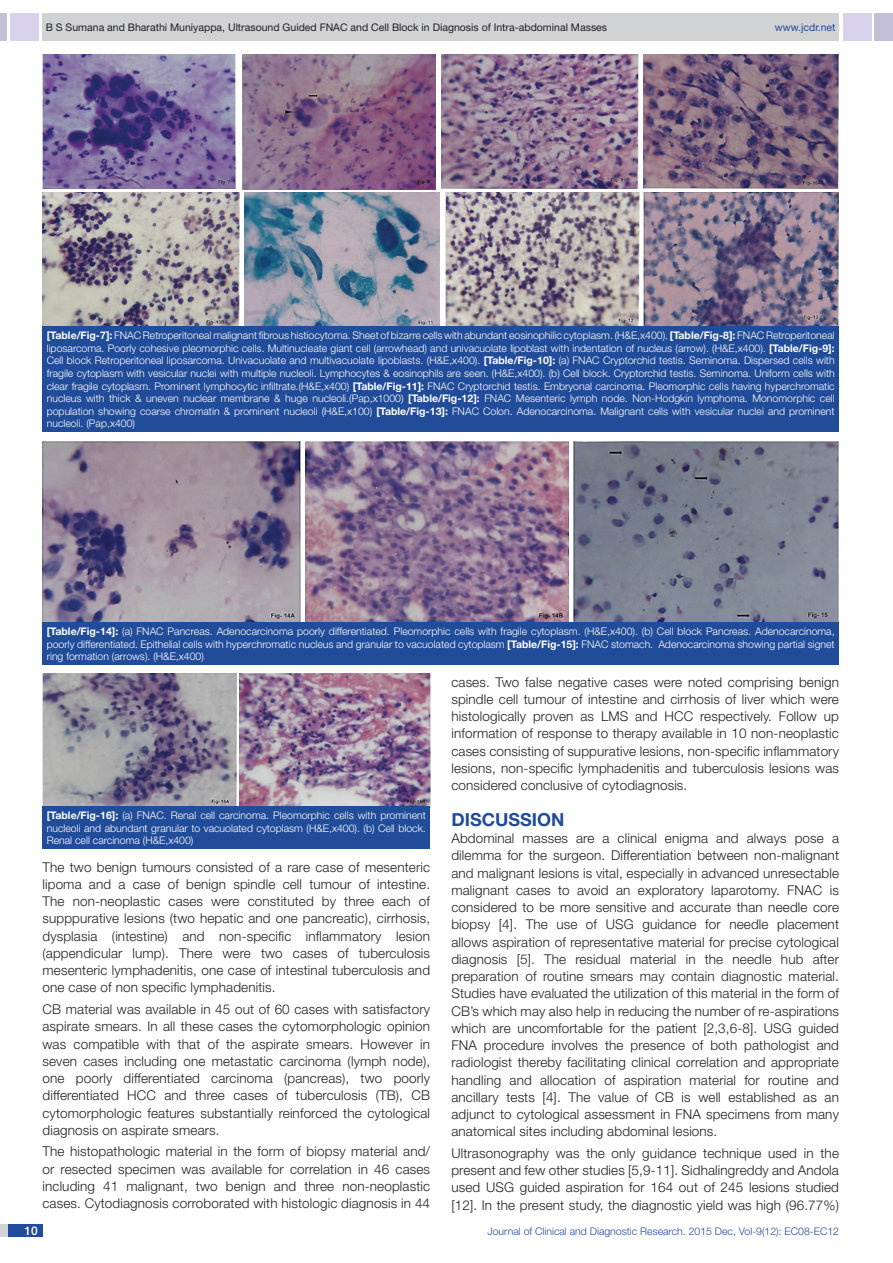
<style>
.page{position:relative;width:893px;height:1263px;background:#fff}
.page>*{position:absolute;margin:0;border:0;box-sizing:border-box;transform-origin:0 0}
.Heading{font:700 18px "Helvetica Neue";color:#214c99}
.Body_text{font:300 13.5px/17.2px "Helvetica Neue";letter-spacing:.01em;color:#231f20;text-align:justify}
.t1{font:500 12px "Helvetica Neue";color:#fff}
.Table_text{font:300 10.5px/12.6px "Helvetica Neue";color:#fff;text-align:justify}
.t2{font:10.5px "Helvetica Neue";color:#231f20}
.t3{font:300 10.5px "Helvetica Neue";color:#214c99}
.t4{font:10.5px "Helvetica Neue";color:#214c99}
.s1{font-weight:700}
</style>
<div class="page">
<div style="left:0;top:13px;width:7px;height:28px;background:#c3bfd8"></div>
<div style="left:10px;top:13px;width:29px;height:28px;background:#d9d2ec"></div>
<div style="left:43px;top:13px;width:796px;height:28px;background:#d1d2d4"></div>
<div style="left:875px;top:13px;width:18px;height:28px;background:#c3bfd8"></div>
<div style="left:843px;top:13px;width:29px;height:28px;background:#d9d2ec"></div>
<div style="left:0;top:1224px;width:43px;height:13px;background:#d1d2d4"></div>
<div style="left:8px;top:1224px;width:35px;height:13px;background:#214c99"></div>
<img style="left:242px;top:54px;width:193px;height:135px">
<img style="left:43px;top:54px;width:192px;height:134px">
<img style="left:442px;top:54px;width:196px;height:135px">
<img style="left:643px;top:54px;width:196px;height:135px">
<img style="left:43px;top:192px;width:197px;height:134px">
<img style="left:244px;top:192px;width:196px;height:134px">
<img style="left:445px;top:192px;width:195px;height:134px">
<img style="left:644px;top:192px;width:195px;height:134px">
<div style="left:43px;top:326px;width:796px;height:106px;background:#214c99"></div>
<img style="left:43px;top:441px;width:258px;height:181px">
<img style="left:306px;top:441px;width:262px;height:181px">
<img style="left:573px;top:441px;width:266px;height:181px">
<div style="left:43px;top:622px;width:796px;height:43px;background:#214c99"></div>
<img style="left:43px;top:674px;width:193px;height:132px">
<img style="left:240px;top:674px;width:190px;height:132px">
<div style="left:43px;top:806px;width:387px;height:43px;background:#214c99"></div>
<p class="t2" style="left:46px;top:21px;width:563px">B S Sumana and Bharathi Muniyappa, Ultrasound Guided FNAC and Cell Block in Diagnosis of Intra-abdominal Masses</p>
<p class="t4" style="left:775px;top:21px;width:62px">www.jcdr.net</p>
<p class="Table_text" style="left:47px;top:329px;width:789px"><span class="s1">[Table/Fig-7]:</span> FNAC Retroperitoneal malignant fibrous histiocytoma. Sheet of bizarre cells with abundant eosinophilic cytoplasm. (H&amp;E,x400). <span class="s1">[Table/Fig-8]:</span> FNAC Retroperitoneal liposarcoma. Poorly cohesive pleomorphic cells. Multinucleate giant cell (arrowhead) and univacuolate lipoblast with indentation of nucleus (arrow). (H&amp;E,x400). <span class="s1">[Table/Fig-9]:<br></span>Cell block Retroperitoneal liposarcoma. Univacuolate and multivacuolate lipoblasts. (H&amp;E,x400). <span class="s1">[Table/Fig-10]:</span> (a) FNAC Cryptorchid testis. Seminoma. Dispersed cells with fragile cytoplasm with vesicular nuclei with multiple nucleoli. Lymphocytes &amp; eosinophils are seen. (H&amp;E,x400). (b) Cell block. Cryptorchid testis. Seminoma. Uniform cells with clear fragile cytoplasm. Prominent lymphocytic infiltrate.(H&amp;E,x400) <span class="s1">[Table/Fig-11]:</span> FNAC Cryptorchid testis. Embryonal carcinoma. Pleomorphic cells having hyperchromatic nucleus with thick &amp; uneven nuclear membrane &amp; huge nucleoli.(Pap,x1000) <span class="s1">[Table/Fig-12]:</span> FNAC Mesenteric lymph node. Non-Hodgkin lymphoma. Monomorphic cell population showing coarse chromatin &amp; prominent nucleoli (H&amp;E,x100) <span class="s1">[Table/Fig-13]:</span> FNAC Colon. Adenocarcinoma. Malignant cells with vesicular nuclei and prominent nucleoli. (Pap,x400)</p>
<p class="Table_text" style="left:47px;top:625px;width:789px"><span class="s1">[Table/Fig-14]:</span> (a) FNAC Pancreas. Adenocarcinoma poorly differentiated. Pleomorphic cells with fragile cytoplasm. (H&amp;E,x400). (b) Cell block Pancreas. Adenocarcinoma, poorly differentiated. Epithelial cells with hyperchromatic nucleus and granular to vacuolated cytoplasm <span class="s1">[Table/Fig-15]:</span> FNAC stomach. Adenocarcinoma showing partial signet ring formation (arrows). (H&amp;E,x400)</p>
<p class="Table_text" style="left:47px;top:809px;width:381px"><span class="s1">[Table/Fig-16]:</span> (a) FNAC. Renal cell carcinoma. Pleomorphic cells with prominent nucleoli and abundant granular to vacuolated cytoplasm (H&amp;E,x400). (b) Cell block.<br>Renal cell carcinoma (H&amp;E,x400)</p>
<p class="Body_text" style="left:43px;top:858px;width:389px">The two benign tumours consisted of a rare case of mesenteric lipoma and a case of benign spindle cell tumour of intestine.<br>The non-neoplastic cases were constituted by three each of supppurative lesions (two hepatic and one pancreatic), cirrhosis, dysplasia (intestine) and non-specific inflammatory lesion (appendicular lump). There were two cases of tuberculosis mesenteric lymphadenitis, one case of intestinal tuberculosis and one case of non specific lymphadenitis.</p>
<p class="Body_text" style="left:43px;top:1000px;width:389px">CB material was available in 45 out of 60 cases with satisfactory aspirate smears. In all these cases the cytomorphologic opinion was compatible with that of the aspirate smears. However in seven cases including one metastatic carcinoma (lymph node), one poorly differentiated carcinoma (pancreas), two poorly differentiated HCC and three cases of tuberculosis (TB), CB cytomorphologic features substantially reinforced the cytological diagnosis on aspirate smears.</p>
<p class="Body_text" style="left:43px;top:1142px;width:389px">The histopathologic material in the form of biopsy material and/ or resected specimen was available for correlation in 46 cases including 41 malignant, two benign and three non-neoplastic cases. Cytodiagnosis corroborated with histologic diagnosis in 44</p>
<p class="Body_text" style="left:451px;top:673px;width:389px">cases. Two false negative cases were noted comprising benign spindle cell tumour of intestine and cirrhosis of liver which were histologically proven as LMS and HCC respectively. Follow up information of response to therapy available in 10 non-neoplastic cases consisting of suppurative lesions, non-specific inflammatory lesions, non-specific lymphadenitis and tuberculosis lesions was considered conclusive of cytodiagnosis.</p>
<p class="Heading" style="left:451px;top:808px;width:32px">DISCUSS</p>
<p class="Heading" style="left:532px;top:808px;width:32px">ION</p>
<p class="Body_text" style="left:451px;top:829px;width:389px">Abdominal masses are a clinical enigma and always pose a dilemma for the surgeon. Differentiation between non-malignant and malignant lesions is vital, especially in advanced unresectable malignant cases to avoid an exploratory laparotomy. FNAC is considered to be more sensitive and accurate than needle core biopsy [4]. The use of USG guidance for needle placement allows aspiration of representative material for precise cytological diagnosis [5]. The residual material in the needle hub after preparation of routine smears may contain diagnostic material.<br>Studies have evaluated the utilization of this material in the form of CB’s which may also help in reducing the number of re-aspirations which are uncomfortable for the patient [2,3,6-8]. USG guided FNA procedure involves the presence of both pathologist and radiologist thereby facilitating clinical correlation and appropriate handling and allocation of aspiration material for routine and ancillary tests [4]. The value of CB is well established as an adjunct to cytological assessment in FNA specimens from many anatomical sites including abdominal lesions.</p>
<p class="Body_text" style="left:451px;top:1144px;width:389px">Ultrasonography was the only guidance technique used in the present and few other studies [5,9-11]. Sidhalingreddy and Andola used USG guided aspiration for 164 out of 245 lesions studied [12]. In the present study, the diagnostic yield was high (96.77%)</p>
<p class="t1" style="left:24px;top:1223px;width:15px">10</p>
<p class="t3" style="left:488px;top:1225px;width:353px">Journal of Clinical and Diagnostic Research. 2015 Dec, Vol-9(12): EC08-EC12</p>
</div>
